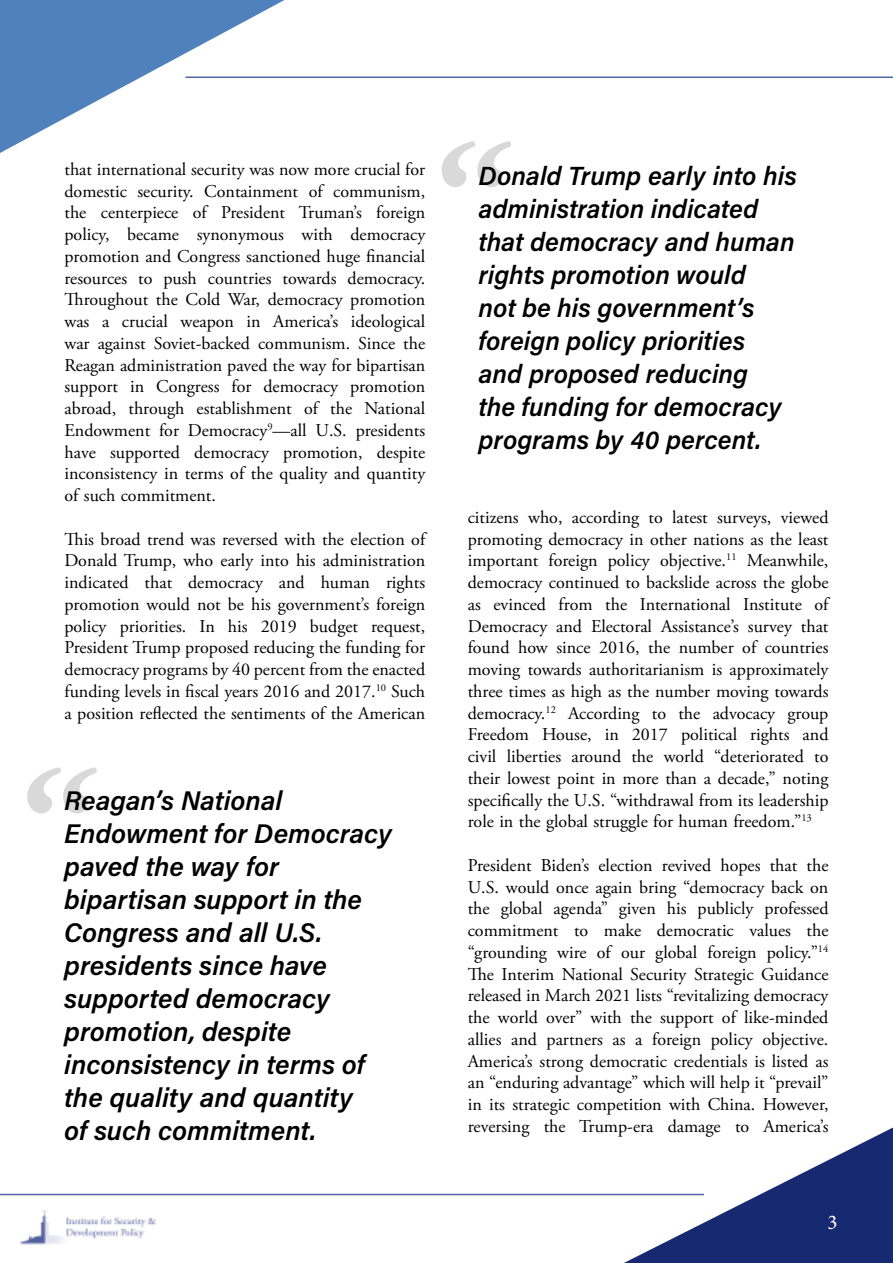
<style>
.page{position:relative;width:893px;height:1263px;background:#fff}
.page>*{position:absolute;margin:0;border:0;box-sizing:border-box;transform-origin:0 0}
.t1{font:27px/33px "Acumin Variable Concept";color:#000}
.t2{font:26.25px/33px "Acumin Variable Concept";color:#000}
.t3{font:21px "Minion Pro";color:#fff}
.t4{font:18px/21.8px "Adobe Garamond Pro";color:#000;text-align:justify}
</style>
<div class="page">
<svg style="left:0;top:0;width:284px;height:153px"></svg>
<hr style="left:185px;top:77px;width:708px;height:1px;background:#5066a7">
<svg style="left:624px;top:1127px;width:269px;height:136px"></svg>
<hr style="left:0;top:1194px;width:704px;height:1px;background:#5066a7">
<img style="left:20px;top:1210px;width:136px;height:35px">
<svg style="left:27px;top:767px;width:70px;height:46px"></svg>
<svg style="left:441px;top:141px;width:70px;height:46px"></svg>
<p class="t4" style="left:64px;top:159px;width:362px">that international security was now more crucial for domestic security. Containment of communism, the centerpiece of President Truman’s foreign policy, became synonymous with democracy promotion and Congress sanctioned huge financial resources to push countries towards democracy.<br>Throughout the Cold War, democracy promotion was a crucial weapon in America’s ideological war against Soviet-backed communism. Since the Reagan administration paved the way for bipartisan support in Congress for democracy promotion abroad, through establishment of the National Endowment for Democracy<sup>9</sup>—all U.S. presidents have supported democracy promotion, despite inconsistency in terms of the quality and quantity of such commitment.</p>
<p class="t4" style="left:65px;top:529px;width:362px">This broad trend was reversed with the election of Donald Trump, who early into his administration indicated that democracy and human rights promotion would not be his government’s foreign policy priorities. In his 2019 budget request, President Trump proposed reducing the funding for democracy programs by 40 percent from the enacted funding levels in fiscal years 2016 and 2017.<sup>10</sup> Such a position reflected the sentiments of the American</p>
<p class="t1" style="left:64px;top:783px;width:329px">Reagan’s National<br>Endowment for Democracy paved the way for bipartisan support in the<br>Congress and all U.S. presidents since have supported democracy promotion, despite inconsistency in terms of the quality and quantity<br>of such commitment.</p>
<h2 class="t2" style="left:478px;top:158px;width:320px">Donald Trump early into his administration indicated that democracy and human rights promotion would<br>not be his government’s foreign policy priorities<br>and proposed reducing<br>the funding for democracy programs by 40 percent.</h2>
<p class="t4" style="left:468px;top:507px;width:362px">citizens who, according to latest surveys, viewed promoting democracy in other nations as the least important foreign policy objective.<sup>11</sup> Meanwhile, democracy continued to backslide across the globe as evinced from the International Institute of Democracy and Electoral Assistance’s survey that found how since 2016, the number of countries moving towards authoritarianism is approximately three times as high as the number moving towards democracy.<sup>12</sup> According to the advocacy group Freedom House, in 2017 political rights and civil liberties around the world “deteriorated to their lowest point in more than a decade,” noting specifically the U.S. “withdrawal from its leadership role in the global struggle for human freedom.”<sup>13</sup></p>
<p class="t4" style="left:468px;top:855px;width:362px">President Biden’s election revived hopes that the U.S. would once again bring “democracy back on the global agenda” given his publicly professed commitment to make democratic values the “grounding wire of our global foreign policy.”<sup>14<br></sup>The Interim National Security Strategic Guidance released in March 2021 lists “revitalizing democracy the world over” with the support of like-minded allies and partners as a foreign policy objective.<br>America’s strong democratic credentials is listed as an “enduring advantage” which will help it “prevail” in its strategic competition with China. However, reversing the Trump-era damage to America’s</p>
<p class="t3" style="left:827px;top:1208px;width:12px">3</p>
</div>
